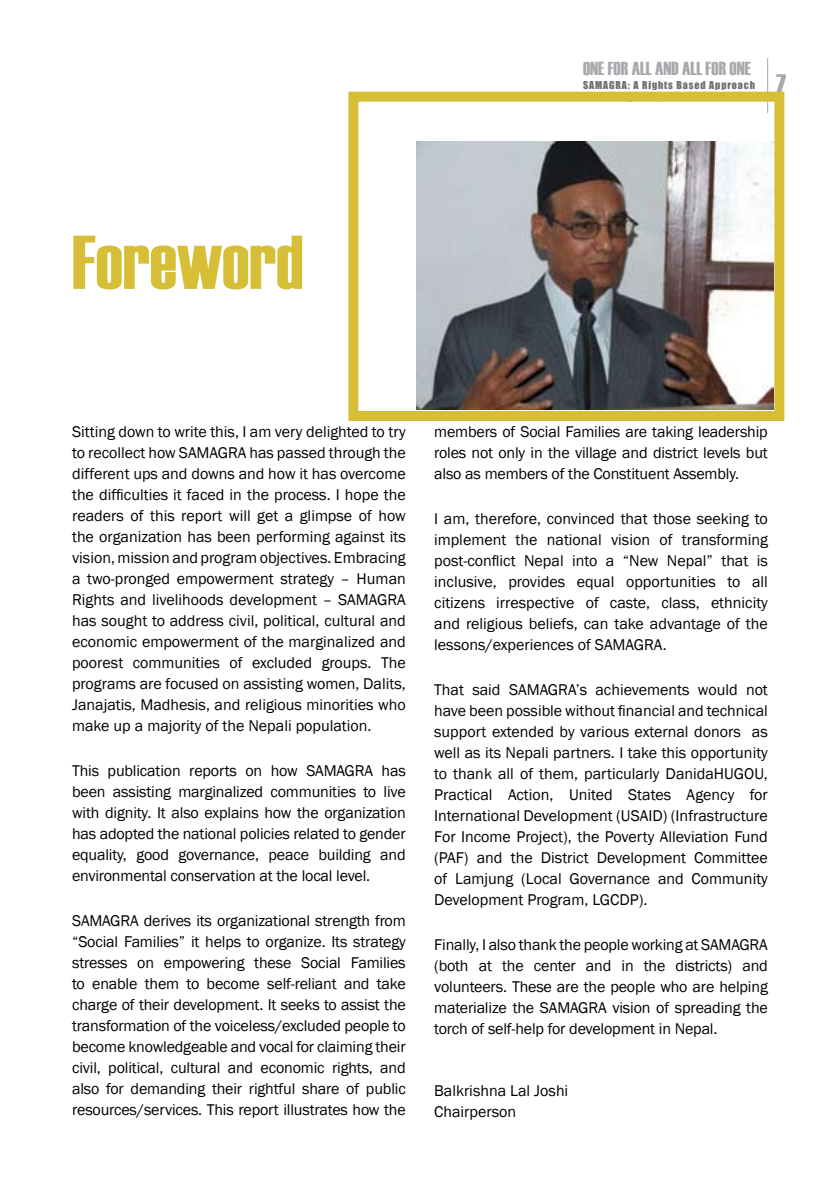
<style>
.page{position:relative;width:840px;height:1191px;background:#fff}
.page>*{position:absolute;margin:0;border:0;box-sizing:border-box;transform-origin:0 0}
.t1{font:76px "Haettenschweiler";color:#d6bf37}
.t2{font:28px "Haettenschweiler";color:#a7a9ac}
.t3{font:18.8px "Haettenschweiler";color:#a7a9ac}
.t4{font:16px/21px "Franklin Gothic";letter-spacing:-.01em;color:#000;text-align:justify}
.t5{font:10px "Impact";letter-spacing:.09em;color:#6d6f71}
</style>
<div class="page">
<hr style="left:766px;top:58px;width:1px;height:55px;background:#a7a9ac">
<img style="left:416px;top:141px;width:357px;height:268px">
<div style="left:348px;top:92px;width:436px;height:329px;border:10px solid #d6bf37"></div>
<p class="t3" style="left:582px;top:56px;width:169px">ONE FOR ALL AND ALL FOR ONE</p>
<p class="t5" style="left:582px;top:78px;width:173px">SAMAGRA: A Rights Based Approach</p>
<h2 class="t2" style="left:775px;top:65px;width:12px">7</h2>
<h1 class="t1" style="left:72px;top:211px;width:232px">Foreword</h1>
<p class="t4" style="left:72px;top:422px;width:335px">Sitting down to write this, I am very delighted to try to recollect how SAMAGRA has passed through the different ups and downs and how it has overcome the difficulties it faced in the process. I hope the readers of this report will get a glimpse of how the organization has been performing against its vision, mission and program objectives. Embracing a two-pronged empowerment strategy – Human Rights and livelihoods development – SAMAGRA has sought to address civil, political, cultural and economic empowerment of the marginalized and poorest communities of excluded groups. The programs are focused on assisting women, Dalits, Janajatis, Madhesis, and religious minorities who make up a majority of the Nepali population.</p>
<p class="t4" style="left:72px;top:761px;width:335px">This publication reports on how SAMAGRA has been assisting marginalized communities to live with dignity. It also explains how the organization has adopted the national policies related to gender equality, good governance, peace building and environmental conservation at the local level.</p>
<p class="t4" style="left:72px;top:911px;width:335px">SAMAGRA derives its organizational strength from “Social Families” it helps to organize. Its strategy stresses on empowering these Social Families to enable them to become self-reliant and take charge of their development. It seeks to assist the transformation of the voiceless/excluded people to become knowledgeable and vocal for claiming their civil, political, cultural and economic rights, and also for demanding their rightful share of public resources/services. This report illustrates how the</p>
<p class="t4" style="left:434px;top:422px;width:335px">members of Social Families are taking leadership roles not only in the village and district levels but also as members of the Constituent Assembly.</p>
<p class="t4" style="left:434px;top:509px;width:335px">I am, therefore, convinced that those seeking to implement the national vision of transforming post-conflict Nepal into a “New Nepal” that is inclusive, provides equal opportunities to all citizens irrespective of caste, class, ethnicity and religious beliefs, can take advantage of the lessons/experiences of SAMAGRA.</p>
<p class="t4" style="left:434px;top:680px;width:335px">That said SAMAGRA’s achievements would not have been possible without financial and technical support extended by various external donors as well as its Nepali partners. I take this opportunity to thank all of them, particularly DanidaHUGOU, Practical Action, United States Agency for International Development (USAID) (Infrastructure For Income Project), the Poverty Alleviation Fund (PAF) and the District Development Committee of Lamjung (Local Governance and Community Development Program, LGCDP).</p>
<p class="t4" style="left:434px;top:935px;width:335px">Finally, I also thank the people working at SAMAGRA (both at the center and in the districts) and volunteers. These are the people who are helping materialize the SAMAGRA vision of spreading the torch of self-help for development in Nepal.</p>
<p class="t4" style="left:434px;top:1080px;width:135px">Balkrishna Lal Joshi<br>Chairperson</p>
</div>
